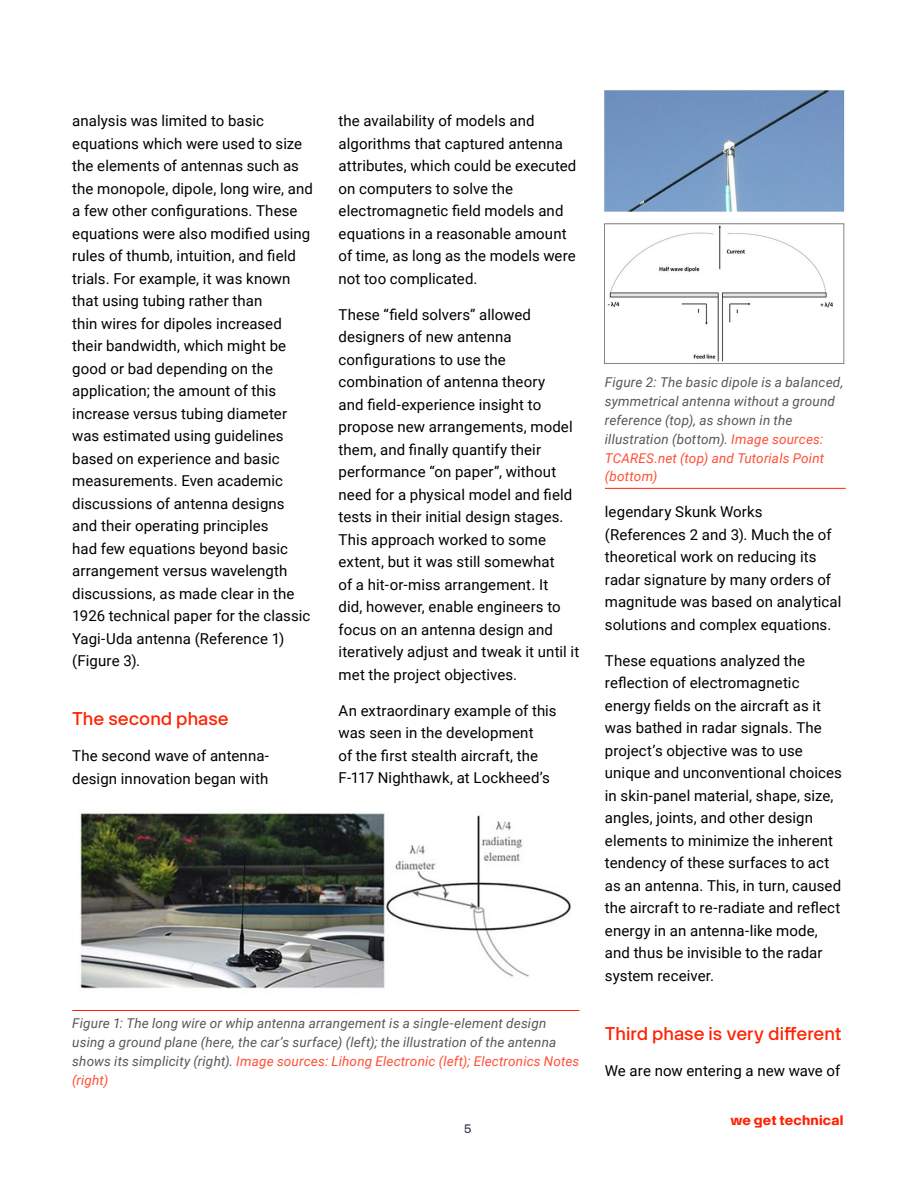
<style>
.page{position:relative;width:918px;height:1188px;background:#fff}
.page>*{position:absolute;margin:0;border:0;box-sizing:border-box;transform-origin:0 0}
.t1{font:18px "Digi Key Artex TT";color:#ff2100}
.t2{font:15px/22.5px "Roboto";letter-spacing:.005em;color:#000}
.t3{font:italic 13.5px/18.9px "Roboto";letter-spacing:.01em;color:#575756}
.t4{font:700 13.5px "Digi Key Artex TT";letter-spacing:.015em;color:#ff2100}
.t5{font:12px "Digi Key Artex TT";color:#39384f}
.s1{color:#ff4e33}
</style>
<div class="page">
<img style="left:79px;top:812px;width:492px;height:177px">
<hr style="left:72px;top:1010px;width:507px;height:1px;background:#ff2100">
<img style="left:603px;top:89px;width:242px;height:275px">
<hr style="left:605px;top:488px;width:241px;height:1px;background:#ff2100">
<p class="t2" style="left:72px;top:109px;width:242px">analysis was limited to basic equations which were used to size the elements of antennas such as the monopole, dipole, long wire, and a few other configurations. These equations were also modified using rules of thumb, intuition, and field trials. For example, it was known that using tubing rather than<br>thin wires for dipoles increased their bandwidth, which might be good or bad depending on the application; the amount of this increase versus tubing diameter was estimated using guidelines based on experience and basic measurements. Even academic discussions of antenna designs and their operating principles<br>had few equations beyond basic arrangement versus wavelength discussions, as made clear in the<br>1926 technical paper for the classic<br>Yagi-Uda antenna (Reference 1) (Figure 3).</p>
<p class="t1" style="left:72px;top:706px;width:158px">The second phase</p>
<p class="t2" style="left:72px;top:744px;width:198px">The second wave of antenna&shy;design innovation began with</p>
<p class="t2" style="left:339px;top:109px;width:239px">the availability of models and algorithms that captured antenna attributes, which could be executed on computers to solve the electromagnetic field models and equations in a reasonable amount of time, as long as the models were not too complicated.</p>
<p class="t2" style="left:339px;top:302px;width:242px">These “field solvers” allowed designers of new antenna configurations to use the combination of antenna theory<br>and field-experience insight to propose new arrangements, model them, and finally quantify their performance “on paper”, without need for a physical model and field tests in their initial design stages.<br>This approach worked to some extent, but it was still somewhat<br>of a hit-or-miss arrangement. It<br>did, however, enable engineers to focus on an antenna design and iteratively adjust and tweak it until it met the project objectives.</p>
<p class="t2" style="left:339px;top:698px;width:220px">An extraordinary example of this was seen in the development<br>of the first stealth aircraft, the<br>F-117 Nighthawk, at Lockheed’s</p>
<p class="t3" style="left:72px;top:1013px;width:509px">Figure 1: The long wire or whip antenna arrangement is a single-element design using a ground plane (here, the car’s surface) (left); the illustration of the antenna shows its simplicity (right). <span class="s1">Image sources: Lihong Electronic (left); Electronics Notes (right)</span></p>
<p class="t5" style="left:464px;top:1120px;width:9px">5</p>
<p class="t3" style="left:605px;top:372px;width:240px">Figure 2: The basic dipole is a balanced, symmetrical antenna without a ground reference (top), as shown in the illustration (bottom). <span class="s1">Image sources:<br>TCARES.net (top) and Tutorials Point (bottom)</span></p>
<p class="t2" style="left:605px;top:500px;width:238px">legendary Skunk Works (References 2 and 3). Much the of theoretical work on reducing its radar signature by many orders of magnitude was based on analytical solutions and complex equations.</p>
<p class="t2" style="left:605px;top:649px;width:238px">These equations analyzed the reflection of electromagnetic energy fields on the aircraft as it was bathed in radar signals. The project’s objective was to use unique and unconventional choices in skin-panel material, shape, size, angles, joints, and other design elements to minimize the inherent tendency of these surfaces to act as an antenna. This, in turn, caused the aircraft to re-radiate and reflect energy in an antenna-like mode, and thus be invisible to the radar system receiver.</p>
<p class="t1" style="left:605px;top:1020px;width:238px">Third phase is very different</p>
<p class="t2" style="left:605px;top:1059px;width:237px">We are now entering a new wave of</p>
<p class="t4" style="left:730px;top:1110px;width:115px">we get technical</p>
</div>
